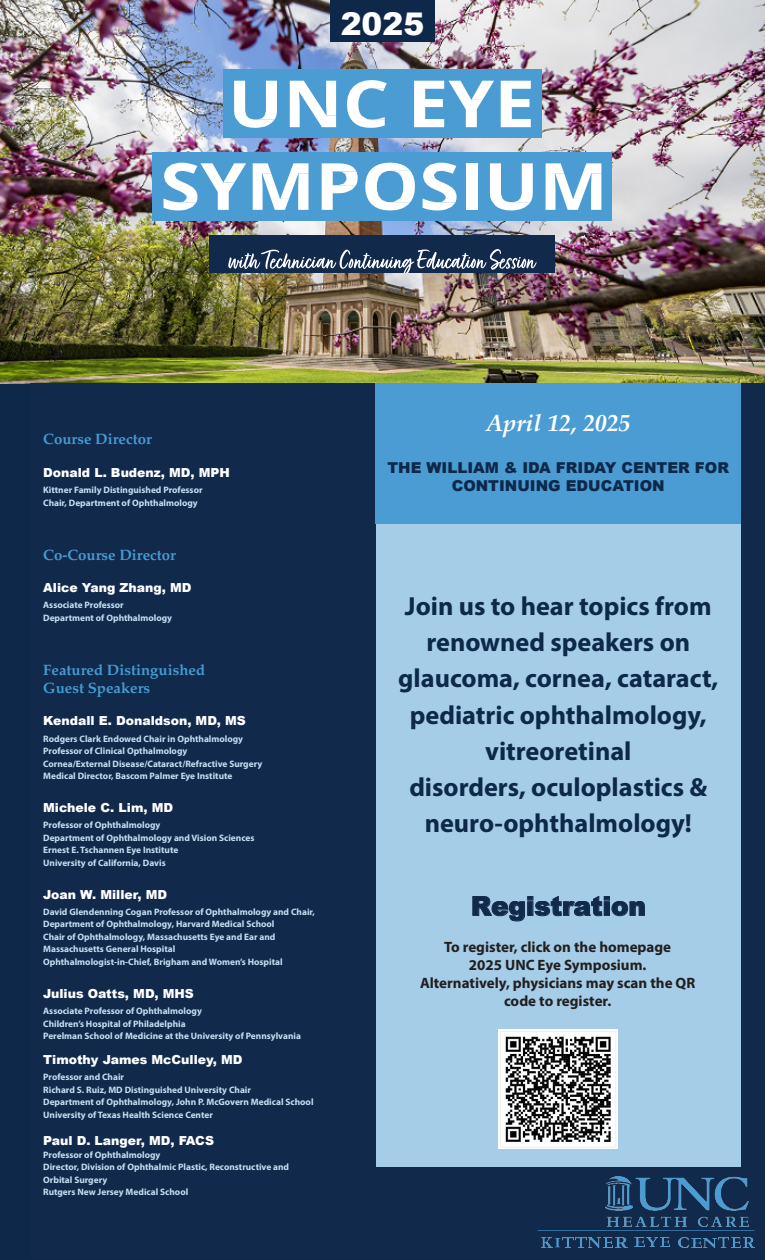
<style>
.page{position:relative;width:765px;height:1260px;background:#0e2849}
.page>*{position:absolute;margin:0;border:0;box-sizing:border-box;transform-origin:0 0}
.t1{font:900 31.25px "Arial";color:#fff}
.t2{font:700 26.25px/36.2px "Myriad Pro";color:#0e2849;text-align:center}
.t3{font:900 26.25px "Arial";letter-spacing:-.005em;color:#11294b}
.t4{font:italic 700 23.75px "Palatino";color:#fff}
.t5{font:700 15px/18px "Myriad Pro";color:#231f20;text-align:center}
.t6{font:700 15px "Palatino";color:#459cd3}
.t7{font:900 15px "Arial";color:#0e2849}
.t8{font:900 12.5px "Arial";color:#fff}
.t9{font:700 9.38px/12.5px "Myriad Pro";color:#c2e0f1}
</style>
<div class="page">
<img style="left:0;top:0;width:765px;height:383px">
<svg style="left:538px;top:1230px;width:216px;height:1px"></svg>
<img style="left:605px;top:1177px;width:143px;height:49px">
<svg style="left:542px;top:1238px;width:85px;height:9px"></svg>
<svg style="left:635px;top:1238px;width:9px;height:9px"></svg>
<img style="left:647px;top:1238px;width:23px;height:9px">
<svg style="left:678px;top:1238px;width:38px;height:10px"></svg>
<img style="left:718px;top:1238px;width:23px;height:9px">
<svg style="left:743px;top:1238px;width:12px;height:10px"></svg>
<div style="left:152px;top:152px;width:460px;height:69px;background:#4b9cd3"></div>
<svg style="left:164px;top:163px;width:82px;height:48px"></svg>
<svg style="left:253px;top:163px;width:56px;height:47px"></svg>
<svg style="left:322px;top:163px;width:36px;height:47px"></svg>
<svg style="left:365px;top:163px;width:50px;height:48px"></svg>
<svg style="left:423px;top:163px;width:34px;height:48px"></svg>
<div style="left:466px;top:163px;width:11px;height:47px;background:#fff"></div>
<svg style="left:490px;top:163px;width:43px;height:48px"></svg>
<svg style="left:546px;top:163px;width:55px;height:47px"></svg>
<div style="left:223px;top:70px;width:319px;height:68px;background:#4b9cd3"></div>
<svg style="left:234px;top:81px;width:43px;height:47px"></svg>
<svg style="left:290px;top:81px;width:46px;height:46px"></svg>
<svg style="left:347px;top:80px;width:40px;height:48px"></svg>
<svg style="left:414px;top:81px;width:80px;height:46px"></svg>
<svg style="left:501px;top:81px;width:30px;height:46px"></svg>
<img style="left:210px;top:235px;width:345px;height:37px">
<svg style="left:228px;top:249px;width:308px;height:23px"></svg>
<div style="left:376px;top:523px;width:365px;height:644px;background:#a5cde8"></div>
<div style="left:375px;top:383px;width:366px;height:140px;background:#4b9cd3"></div>
<img style="left:499px;top:1030px;width:119px;height:119px">
<div style="left:330px;top:0;width:105px;height:42px;background:#0e2849"></div>
<p class="t1" style="left:341px;top:2px;width:85px">2025</p>
<p class="t6" style="left:43px;top:431px;width:110px">Course Director</p>
<p class="t8" style="left:43px;top:463px;width:188px">Donald L. Budenz, MD, MPH</p>
<p class="t9" style="left:43px;top:483px;width:161px">Kittner Family Distinguished Professor</p>
<p class="t9" style="left:43px;top:496px;width:156px">Chair, Department of Ophthalmology</p>
<p class="t6" style="left:43px;top:546px;width:134px">Co-Course Director</p>
<p class="t8" style="left:43px;top:579px;width:150px">Alice Yang Zhang, MD</p>
<p class="t9" style="left:43px;top:599px;width:82px">Associate Professor</p>
<p class="t9" style="left:43px;top:611px;width:130px">Department of Ophthalmology</p>
<p class="t6" style="left:43px;top:661px;width:164px">Featured Distinguished</p>
<p class="t6" style="left:43px;top:679px;width:109px">Guest Speakers</p>
<p class="t8" style="left:43px;top:712px;width:204px">Kendall E. Donaldson, MD, MS</p>
<p class="t9" style="left:43px;top:732px;width:201px">Rodgers Clark Endowed Chair in Ophthalmology</p>
<p class="t9" style="left:43px;top:744px;width:146px">Professor of Clinical Opthalmology</p>
<p class="t9" style="left:43px;top:757px;width:221px">Cornea/External Disease/Cataract/Refractive Surgery</p>
<p class="t9" style="left:43px;top:769px;width:191px">Medical Director, Bascom Palmer Eye Institute</p>
<p class="t8" style="left:43px;top:798px;width:132px">Michele C. Lim, MD</p>
<p class="t9" style="left:43px;top:819px;width:119px">Professor of Ophthalmology</p>
<p class="t9" style="left:43px;top:831px;width:213px">Department of Ophthalmology and Vision Sciences</p>
<p class="t9" style="left:43px;top:844px;width:137px">Ernest E. Tschannen Eye Institute</p>
<p class="t9" style="left:43px;top:856px;width:124px">University of California, Davis</p>
<p class="t8" style="left:43px;top:885px;width:126px">Joan W. Miller, MD</p>
<p class="t9" style="left:43px;top:905px;width:273px">David Glendenning Cogan Professor of Ophthalmology and Chair,<br>Department of Ophthalmology, Harvard Medical School</p>
<p class="t9" style="left:43px;top:930px;width:234px">Chair of Ophthalmology, Massachusetts Eye and Ear and</p>
<p class="t9" style="left:43px;top:943px;width:134px">Massachusetts General Hospital</p>
<p class="t9" style="left:43px;top:955px;width:241px">Ophthalmologist-in-Chief, Brigham and Women’s Hospital</p>
<p class="t8" style="left:43px;top:984px;width:152px">Julius Oatts, MD, MHS</p>
<p class="t9" style="left:43px;top:1004px;width:160px">Associate Professor of Ophthalmology</p>
<p class="t9" style="left:43px;top:1017px;width:144px">Children’s Hospital of Philadelphia</p>
<p class="t9" style="left:43px;top:1029px;width:259px">Perelman School of Medicine at the University of Pennsylvania</p>
<p class="t8" style="left:43px;top:1051px;width:201px">Timothy James McCulley, MD</p>
<p class="t9" style="left:43px;top:1071px;width:82px">Professor and Chair</p>
<p class="t9" style="left:43px;top:1083px;width:209px">Richard S. Ruiz, MD Distinguished University Chair</p>
<p class="t9" style="left:43px;top:1096px;width:272px">Department of Ophthalmology, John P. McGovern Medical School</p>
<p class="t9" style="left:43px;top:1108px;width:171px">University of Texas Health Science Center</p>
<p class="t8" style="left:43px;top:1132px;width:172px">Paul D. Langer, MD, FACS</p>
<p class="t9" style="left:43px;top:1148px;width:119px">Professor of Ophthalmology</p>
<p class="t9" style="left:43px;top:1161px;width:248px">Director, Division of Ophthalmic Plastic, Reconstructive and<br>Orbital Surgery</p>
<p class="t9" style="left:43px;top:1186px;width:147px">Rutgers New Jersey Medical School</p>
<p class="t4" style="left:486px;top:409px;width:146px">April 12, 2025</p>
<p class="t7" style="left:387px;top:457px;width:343px">THE WILLIAM &amp; IDA FRIDAY CENTER FOR</p>
<p class="t7" style="left:452px;top:475px;width:215px">CONTINUING EDUCATION</p>
<p class="t2" style="left:398px;top:587px;width:322px">Join us to hear topics from renowned speakers on glaucoma, cornea, cataract, pediatric ophthalmology, vitreoretinal</p>
<p class="t2" style="left:409px;top:768px;width:299px">disorders, oculoplastics &amp; neuro-ophthalmology!</p>
<p class="t3" style="left:471px;top:887px;width:177px">Registration</p>
<p class="t5" style="left:444px;top:937px;width:229px">To register, click on the homepage</p>
<p class="t5" style="left:469px;top:955px;width:179px">2025 UNC Eye Symposium.</p>
<p class="t5" style="left:420px;top:973px;width:277px">Alternatively, physicians may scan the QR code to register.</p>
</div>
